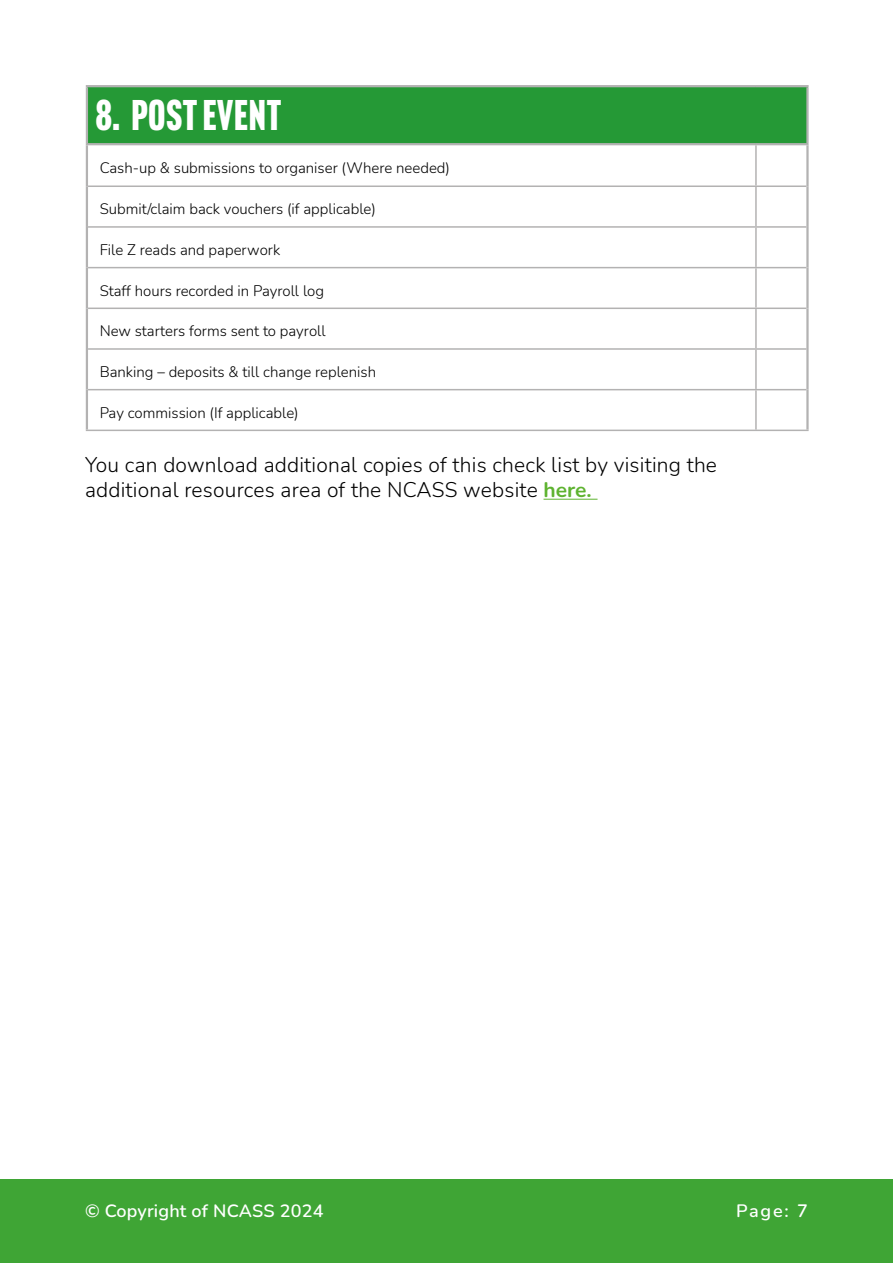
<style>
.page{position:relative;width:893px;height:1263px;background:#fff}
.page>*{position:absolute;margin:0;border:0;box-sizing:border-box;transform-origin:0 0}
.t1{font:42px "Headline Gothic ATF";letter-spacing:.02em;color:#fff}
.t2{font:300 21px/25.2px "Nunito";letter-spacing:.01em;color:#000}
.t3{font:600 18px "Nunito";letter-spacing:.01em;color:#fff}
.t4{font:300 15px "Nunito";color:#000}
.s1{font-weight:700;color:#5eb330}
</style>
<div class="page">
<div style="left:0;top:1179px;width:893px;height:84px;background:#3fa535"></div>
<div style="left:87px;top:86px;width:720px;height:58px;background:#259936"></div>
<hr style="left:86px;top:85px;width:670px;height:2px;background:#b3b2b2">
<hr style="left:86px;top:87px;width:2px;height:56px;background:#b3b2b2">
<hr style="left:756px;top:85px;width:53px;height:2px;background:#b3b2b2">
<hr style="left:806px;top:87px;width:3px;height:56px;background:#b3b2b2">
<hr style="left:86px;top:143px;width:670px;height:2px;background:#b3b2b2">
<hr style="left:756px;top:143px;width:53px;height:2px;background:#b3b2b2">
<hr style="left:86px;top:145px;width:2px;height:41px;background:#b3b2b2">
<hr style="left:806px;top:145px;width:3px;height:41px;background:#b3b2b2">
<hr style="left:86px;top:186px;width:2px;height:41px;background:#b3b2b2">
<hr style="left:806px;top:186px;width:3px;height:41px;background:#b3b2b2">
<hr style="left:86px;top:227px;width:2px;height:41px;background:#b3b2b2">
<hr style="left:806px;top:227px;width:3px;height:41px;background:#b3b2b2">
<hr style="left:86px;top:268px;width:2px;height:40px;background:#b3b2b2">
<hr style="left:806px;top:268px;width:3px;height:40px;background:#b3b2b2">
<hr style="left:86px;top:308px;width:2px;height:41px;background:#b3b2b2">
<hr style="left:806px;top:308px;width:3px;height:41px;background:#b3b2b2">
<hr style="left:86px;top:349px;width:2px;height:41px;background:#b3b2b2">
<hr style="left:806px;top:349px;width:3px;height:41px;background:#b3b2b2">
<hr style="left:86px;top:390px;width:2px;height:40px;background:#b3b2b2">
<hr style="left:806px;top:390px;width:3px;height:40px;background:#b3b2b2">
<hr style="left:755px;top:145px;width:2px;height:40px;background:#b3b2b2">
<hr style="left:88px;top:185px;width:668px;height:2px;background:#b3b2b2">
<hr style="left:756px;top:185px;width:50px;height:2px;background:#b3b2b2">
<hr style="left:755px;top:187px;width:2px;height:39px;background:#b3b2b2">
<hr style="left:88px;top:226px;width:668px;height:2px;background:#b3b2b2">
<hr style="left:756px;top:226px;width:50px;height:2px;background:#b3b2b2">
<hr style="left:755px;top:228px;width:2px;height:39px;background:#b3b2b2">
<hr style="left:88px;top:267px;width:668px;height:1px;background:#b3b2b2">
<hr style="left:756px;top:267px;width:50px;height:1px;background:#b3b2b2">
<hr style="left:755px;top:268px;width:2px;height:40px;background:#b3b2b2">
<hr style="left:88px;top:308px;width:668px;height:1px;background:#b3b2b2">
<hr style="left:756px;top:308px;width:50px;height:1px;background:#b3b2b2">
<hr style="left:755px;top:309px;width:2px;height:39px;background:#b3b2b2">
<hr style="left:88px;top:348px;width:668px;height:2px;background:#b3b2b2">
<hr style="left:756px;top:348px;width:50px;height:2px;background:#b3b2b2">
<hr style="left:755px;top:350px;width:2px;height:39px;background:#b3b2b2">
<hr style="left:88px;top:389px;width:668px;height:1px;background:#b3b2b2">
<hr style="left:756px;top:389px;width:50px;height:1px;background:#b3b2b2">
<hr style="left:755px;top:390px;width:2px;height:40px;background:#b3b2b2">
<hr style="left:86px;top:430px;width:670px;height:1px;background:#b3b2b2">
<hr style="left:756px;top:430px;width:53px;height:1px;background:#b3b2b2">
<hr style="left:543px;top:499px;width:54px;height:1px;background:#5eb330">
<h1 class="t1" style="left:95px;top:91px;width:187px">8. POST EVENT</h1>
<p class="t4" style="left:100px;top:157px;width:352px">Cash-up &amp; submissions to organiser (Where needed)</p>
<p class="t4" style="left:100px;top:198px;width:278px">Submit/claim back vouchers (if applicable)</p>
<p class="t4" style="left:100px;top:239px;width:182px">File Z reads and paperwork</p>
<p class="t4" style="left:100px;top:280px;width:226px">Staff hours recorded in Payroll log</p>
<p class="t4" style="left:100px;top:321px;width:228px">New starters forms sent to payroll</p>
<p class="t4" style="left:100px;top:361px;width:278px">Banking – deposits &amp; till change replenish</p>
<p class="t4" style="left:100px;top:402px;width:201px">Pay commission (If applicable)</p>
<h2 class="t2" style="left:85px;top:451px;width:633px">You can download additional copies of this check list by visiting the additional resources area of the NCASS website <span class="s1">here.</span></h2>
<p class="t3" style="left:85px;top:1198px;width:240px">© Copyright of NCASS 2024</p>
<p class="t3" style="left:736px;top:1198px;width:73px">Page: 7</p>
</div>
